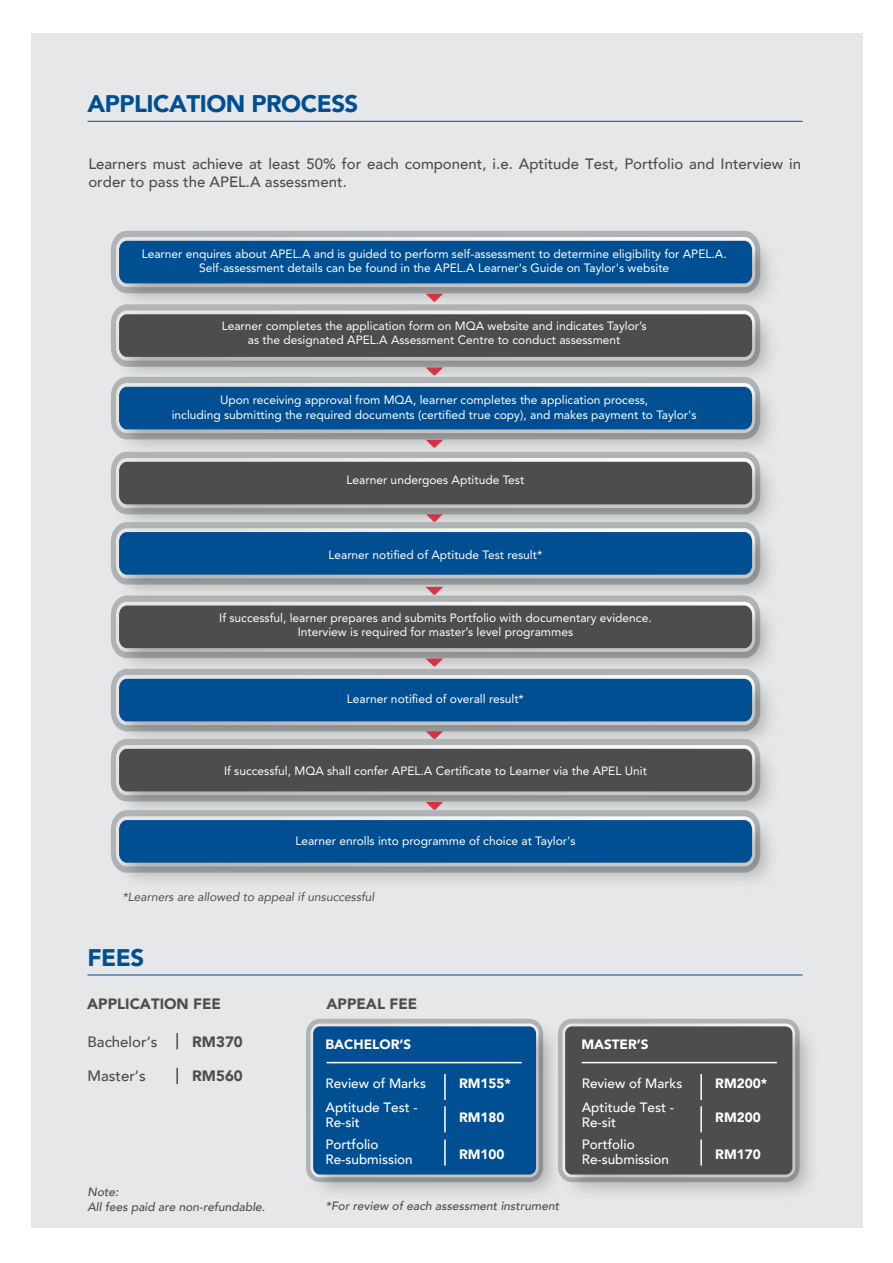
<style>
.page{position:relative;width:893px;height:1263px;background:#fff}
.page>*{position:absolute;margin:0;border:0;box-sizing:border-box;transform-origin:0 0}
.t1{font:900 24px "Avenir";letter-spacing:-.02em;color:#004f93}
.t2{font:500 15px/18px "Avenir";color:#4d4d4f}
.t3{font:900 15px "Avenir";color:#4d4d4f}
.t4{font:500 13.5px/15px "Avenir";color:#fff}
.t5{font:900 13.5px "Avenir";color:#fff}
.t6{font:12px/14.4px "Avenir LT Std";color:#fff;text-align:center}
.t7{font:italic 500 12px/14.4px "Avenir";color:#4d4d4f}
.t8{font:italic 12px "Avenir";color:#4d4d4f}
</style>
<div class="page">
<div style="left:32px;top:34px;width:831px;height:1194px;background:#e6e7e8"></div>
<hr style="left:88px;top:121px;width:715px;height:1px;background:#004f93">
<hr style="left:88px;top:974px;width:715px;height:1px;background:#004f93">
<img style="left:306px;top:1018px;width:247px;height:175px">
<div style="left:313px;top:1026px;width:223px;height:148px;background:#004f93;border-radius:7px"></div>
<img style="left:553px;top:1018px;width:258px;height:175px">
<div style="left:565px;top:1026px;width:227px;height:148px;background:#4d4d4f;border-radius:7px"></div>
<img style="left:127px;top:230px;width:644px;height:69px">
<img style="left:760px;top:320px;width:11px;height:51px">
<img style="left:760px;top:393px;width:11px;height:51px">
<img style="left:760px;top:468px;width:11px;height:51px">
<img style="left:760px;top:685px;width:11px;height:51px">
<img style="left:760px;top:755px;width:11px;height:51px">
<img style="left:127px;top:826px;width:644px;height:55px">
<hr style="left:444px;top:1074px;width:2px;height:26px;background:#fff">
<hr style="left:444px;top:1106px;width:2px;height:26px;background:#fff">
<hr style="left:444px;top:1139px;width:2px;height:26px;background:#fff">
<hr style="left:327px;top:1062px;width:195px;height:1px;background:#fff">
<hr style="left:582px;top:1062px;width:195px;height:1px;background:#fff">
<img style="left:760px;top:612px;width:11px;height:51px">
<img style="left:760px;top:538px;width:11px;height:51px">
<svg style="left:111px;top:231px;width:649px;height:642px;background:#637d94"></svg>
<svg style="left:176px;top:1033px;width:2px;height:16px"></svg>
<svg style="left:176px;top:1068px;width:2px;height:16px"></svg>
<hr style="left:700px;top:1074px;width:2px;height:26px;background:#fff">
<hr style="left:700px;top:1106px;width:2px;height:26px;background:#fff">
<hr style="left:700px;top:1139px;width:2px;height:26px;background:#fff">
<h1 class="t1" style="left:88px;top:83px;width:272px">APPLICATION PROCESS</h1>
<p class="t2" style="left:88px;top:154px;width:714px">Learners must achieve at least 50% for each component, i.e. Aptitude Test, Portfolio and Interview in order to pass the APEL.A assessment.</p>
<p class="t6" style="left:142px;top:246px;width:586px">Learner enquires about APEL.A and is guided to perform self-assessment to determine eligibility for APEL.A.<br>Self-assessment details can be found in the APEL.A Learner's Guide on Taylor's website</p>
<p class="t6" style="left:222px;top:319px;width:426px">Learner completes the application form on MQA website and indicates Taylor’s as the designated APEL.A Assessment Centre to conduct assessment</p>
<p class="t6" style="left:172px;top:393px;width:526px">Upon receiving approval from MQA, learner completes the application process,<br>including submitting the required documents (certified true copy), and makes payment to Taylor's</p>
<p class="t6" style="left:347px;top:473px;width:179px">Learner undergoes Aptitude Test</p>
<p class="t6" style="left:328px;top:547px;width:215px">Learner notified of Aptitude Test result*</p>
<p class="t6" style="left:219px;top:610px;width:434px">If successful, learner prepares and submits Portfolio with documentary evidence.<br>Interview is required for master’s level programmes</p>
<p class="t6" style="left:347px;top:692px;width:178px">Learner notified of overall result*</p>
<p class="t6" style="left:224px;top:763px;width:424px">If successful, MQA shall confer APEL.A Certificate to Learner via the APEL Unit</p>
<p class="t6" style="left:295px;top:834px;width:282px">Learner enrolls into programme of choice at Taylor's</p>
<p class="t8" style="left:123px;top:889px;width:253px">*Learners are allowed to appeal if unsuccessful</p>
<h1 class="t1" style="left:88px;top:937px;width:58px">FEES</h1>
<p class="t3" style="left:87px;top:991px;width:135px">APPLICATION FEE</p>
<p class="t3" style="left:326px;top:991px;width:92px">APPEAL FEE</p>
<p class="t2" style="left:87px;top:1032px;width:72px">Bachelor’s</p>
<p class="t5" style="left:325px;top:1033px;width:87px">BACHELOR’S</p>
<p class="t2" style="left:87px;top:1065px;width:60px">Master’s</p>
<p class="t3" style="left:192px;top:1029px;width:52px">RM370</p>
<p class="t3" style="left:192px;top:1062px;width:52px">RM560</p>
<p class="t5" style="left:581px;top:1033px;width:69px">MASTER’S</p>
<p class="t4" style="left:325px;top:1075px;width:102px">Review of Marks</p>
<p class="t5" style="left:715px;top:1072px;width:53px">RM200*</p>
<p class="t4" style="left:582px;top:1075px;width:102px">Review of Marks</p>
<p class="t5" style="left:459px;top:1072px;width:53px">RM155*</p>
<p class="t7" style="left:87px;top:1185px;width:179px">Note:<br>All fees paid are non-refundable.</p>
<p class="t4" style="left:325px;top:1099px;width:94px">Aptitude Test -<br>Re-sit</p>
<p class="t4" style="left:325px;top:1136px;width:89px">Portfolio<br>Re-submission</p>
<p class="t5" style="left:459px;top:1106px;width:47px">RM180</p>
<p class="t5" style="left:459px;top:1142px;width:47px">RM100</p>
<p class="t4" style="left:582px;top:1099px;width:94px">Aptitude Test -<br>Re-sit</p>
<p class="t4" style="left:582px;top:1136px;width:89px">Portfolio<br>Re-submission</p>
<p class="t5" style="left:715px;top:1106px;width:47px">RM200</p>
<p class="t5" style="left:715px;top:1142px;width:47px">RM170</p>
<p class="t7" style="left:325px;top:1198px;width:235px">*For review of each assessment instrument</p>
</div>
